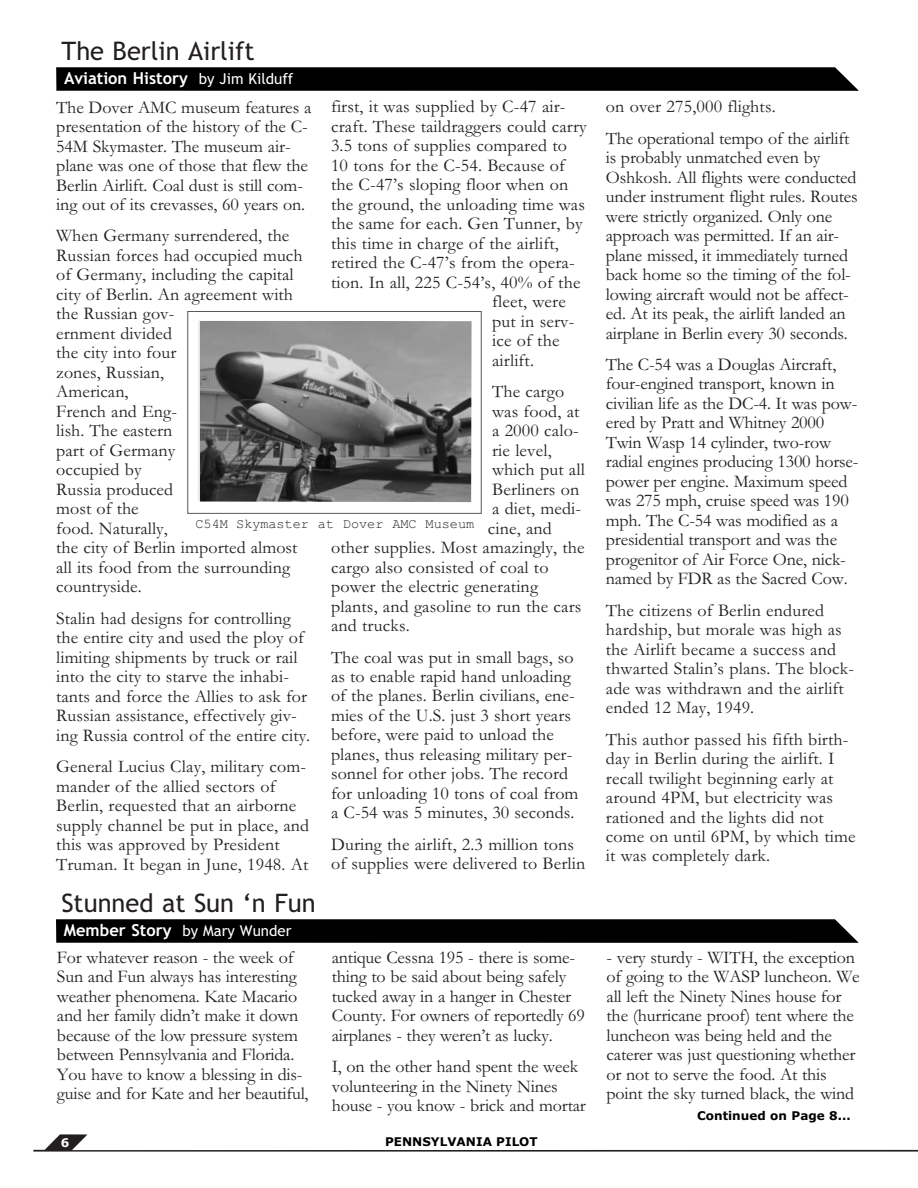
<style>
.page{position:relative;width:918px;height:1188px;background:#fff}
.page>*{position:absolute;margin:0;border:0;box-sizing:border-box;transform-origin:0 0}
.t1{font:25.5px "Trebuchet MS";color:#231f20}
.t2{font:18px/19.5px "Garamond";letter-spacing:.005em;color:#231f20}
.t3{font:700 16.5px "Trebuchet MS";color:#fff}
.t4{font:15px "Trebuchet MS";color:#fff}
.t5{font:13.5px "Courier New";color:#231f20}
.t6{font:700 12px "Verdana";color:#000}
.t7{font:700 12px "Verdana";color:#fff}
.s1{font-weight:400;font-size:15px}
.s2{font-weight:700;font-size:16.5px}
</style>
<div class="page">
<svg style="left:33px;top:1134px;width:885px;height:18px"></svg>
<svg style="left:56px;top:67px;width:803px;height:24px;background:#090909"></svg>
<div style="left:187px;top:311px;width:295px;height:203px;border:1px solid #57585a"></div>
<img style="left:200px;top:321px;width:272px;height:181px">
<svg style="left:56px;top:919px;width:803px;height:24px;background:#090909"></svg>
<h1 class="t1" style="left:62px;top:37px;width:195px">The Berlin Airlift</h1>
<p class="t3" style="left:64px;top:69px;width:231px">Aviation History <span class="s1">by Jim Kilduff</span></p>
<p class="t2" style="left:331px;top:96px;width:236px">first, it was supplied by C-47 air-</p>
<p class="t2" style="left:331px;top:116px;width:257px">craft. These taildraggers could carry</p>
<p class="t2" style="left:331px;top:135px;width:237px">3.5 tons of supplies compared to</p>
<p class="t2" style="left:331px;top:155px;width:236px">10 tons for the C-54. Because of</p>
<p class="t2" style="left:331px;top:174px;width:239px">the C-47’s sloping floor when on</p>
<p class="t2" style="left:331px;top:194px;width:255px">the ground, the unloading time was</p>
<p class="t2" style="left:331px;top:213px;width:253px">the same for each. Gen Tunner, by</p>
<p class="t2" style="left:331px;top:233px;width:229px">this time in charge of the airlift,</p>
<p class="t2" style="left:331px;top:252px;width:245px">retired the C-47’s from the opera-</p>
<p class="t2" style="left:331px;top:272px;width:251px">tion. In all, 225 C-54’s, 40% of the</p>
<p class="t2" style="left:492px;top:291px;width:75px">fleet, were</p>
<p class="t2" style="left:492px;top:311px;width:84px">put in serv-</p>
<p class="t2" style="left:492px;top:330px;width:69px">ice of the</p>
<p class="t2" style="left:492px;top:350px;width:43px">airlift.</p>
<p class="t2" style="left:492px;top:381px;width:74px">The cargo</p>
<p class="t2" style="left:492px;top:401px;width:89px">was food, at</p>
<p class="t2" style="left:492px;top:420px;width:88px">a 2000 calo-</p>
<p class="t2" style="left:492px;top:440px;width:61px">rie level,</p>
<p class="t2" style="left:492px;top:459px;width:94px">which put all</p>
<p class="t2" style="left:492px;top:479px;width:89px">Berliners on</p>
<p class="t2" style="left:492px;top:498px;width:91px">a diet, medi-</p>
<p class="t2" style="left:488px;top:518px;width:66px">cine, and</p>
<p class="t2" style="left:331px;top:537px;width:255px">other supplies. Most amazingly, the</p>
<p class="t2" style="left:331px;top:557px;width:219px">cargo also consisted of coal to</p>
<p class="t2" style="left:331px;top:576px;width:209px">power the electric generating</p>
<p class="t2" style="left:331px;top:596px;width:252px">plants, and gasoline to run the cars</p>
<p class="t2" style="left:331px;top:615px;width:80px">and trucks.</p>
<p class="t2" style="left:331px;top:647px;width:249px">The coal was put in small bags, so as to enable rapid hand unloading of the planes. Berlin civilians, ene&shy;mies of the U.S. just 3 short years before, were paid to unload the planes, thus releasing military per&shy;sonnel for other jobs. The record for unloading 10 tons of coal from a C-54 was 5 minutes, 30 seconds.</p>
<p class="t2" style="left:331px;top:834px;width:256px">During the airlift, 2.3 million tons of supplies were delivered to Berlin</p>
<p class="t2" style="left:56px;top:97px;width:257px">The Dover AMC museum features a presentation of the history of the C-54M Skymaster. The museum air&shy;plane was one of those that flew the Berlin Airlift. Coal dust is still com&shy;ing out of its crevasses, 60 years on.</p>
<p class="t2" style="left:56px;top:226px;width:248px">When Germany surrendered, the<br>Russian forces had occupied much of Germany, including the capital city of Berlin. An agreement with the Russian gov-<br>ernment divided<br>the city into four<br>zones, Russian,<br>American,<br>French and Eng-<br>lish. The eastern<br>part of Germany<br>occupied by<br>Russia produced<br>most of the<br>food. Naturally,<br>the city of Berlin imported almost all its food from the surrounding countryside.</p>
<p class="t2" style="left:56px;top:608px;width:255px">Stalin had designs for controlling the entire city and used the ploy of limiting shipments by truck or rail into the city to starve the inhabi&shy;tants and force the Allies to ask for Russian assistance, effectively giv&shy;ing Russia control of the entire city.</p>
<p class="t2" style="left:56px;top:756px;width:255px">General Lucius Clay, military com&shy;mander of the allied sectors of Berlin, requested that an airborne supply channel be put in place, and this was approved by President Truman. It began in June, 1948. At</p>
<p class="t5" style="left:196px;top:516px;width:280px">C54M Skymaster at Dover AMC Museum</p>
<h1 class="t1" style="left:61px;top:889px;width:256px">Stunned at Sun ‘n Fun</h1>
<p class="t4" style="left:64px;top:922px;width:229px"><span class="s2">Member Story</span> by Mary Wunder</p>
<p class="t2" style="left:57px;top:947px;width:253px">For whatever reason - the week of Sun and Fun always has interesting weather phenomena. Kate Macario and her family didn’t make it down because of the low pressure system between Pennsylvania and Florida.<br>You have to know a blessing in dis&shy;guise and for Kate and her beautiful,</p>
<p class="t2" style="left:332px;top:947px;width:255px">antique Cessna 195 - there is some&shy;thing to be said about being safely tucked away in a hanger in Chester County. For owners of reportedly 69 airplanes - they weren’t as lucky.</p>
<p class="t2" style="left:332px;top:1056px;width:256px">I, on the other hand spent the week volunteering in the Ninety Nines house - you know - brick and mortar</p>
<p class="t7" style="left:61px;top:1136px;width:10px">6</p>
<p class="t6" style="left:385px;top:1135px;width:154px">PENNSYLVANIA PILOT</p>
<p class="t2" style="left:606px;top:90px;width:245px;line-height:31.3px">on over 275,000 flights.<br>The operational tempo of the airlift</p>
<p class="t2" style="left:606px;top:147px;width:254px">is probably unmatched even by Oshkosh. All flights were conducted under instrument flight rules. Routes were strictly organized. Only one approach was permitted. If an air&shy;plane missed, it immediately turned back home so the timing of the fol&shy;lowing aircraft would not be affect&shy;ed. At its peak, the airlift landed an airplane in Berlin every 30 seconds.</p>
<p class="t2" style="left:606px;top:354px;width:254px">The C-54 was a Douglas Aircraft, four-engined transport, known in civilian life as the DC-4. It was pow&shy;ered by Pratt and Whitney 2000<br>Twin Wasp 14 cylinder, two-row radial engines producing 1300 horse&shy;power per engine. Maximum speed was 275 mph, cruise speed was 190 mph. The C-54 was modified as a presidential transport and was the progenitor of Air Force One, nick&shy;named by FDR as the Sacred Cow.</p>
<p class="t2" style="left:606px;top:600px;width:250px">The citizens of Berlin endured hardship, but morale was high as the Airlift became a success and thwarted Stalin’s plans. The block&shy;ade was withdrawn and the airlift ended 12 May, 1949.</p>
<p class="t2" style="left:606px;top:729px;width:251px">This author passed his fifth birth&shy;day in Berlin during the airlift. I recall twilight beginning early at around 4PM, but electricity was rationed and the lights did not come on until 6PM, by which time it was completely dark.</p>
<p class="t2" style="left:607px;top:947px;width:255px">- very sturdy - WITH, the exception of going to the WASP luncheon. We all left the Ninety Nines house for the (hurricane proof) tent where the luncheon was being held and the caterer was just questioning whether or not to serve the food. At this point the sky turned black, the wind</p>
<p class="t6" style="left:697px;top:1109px;width:155px">Continued on Page 8...</p>
</div>
